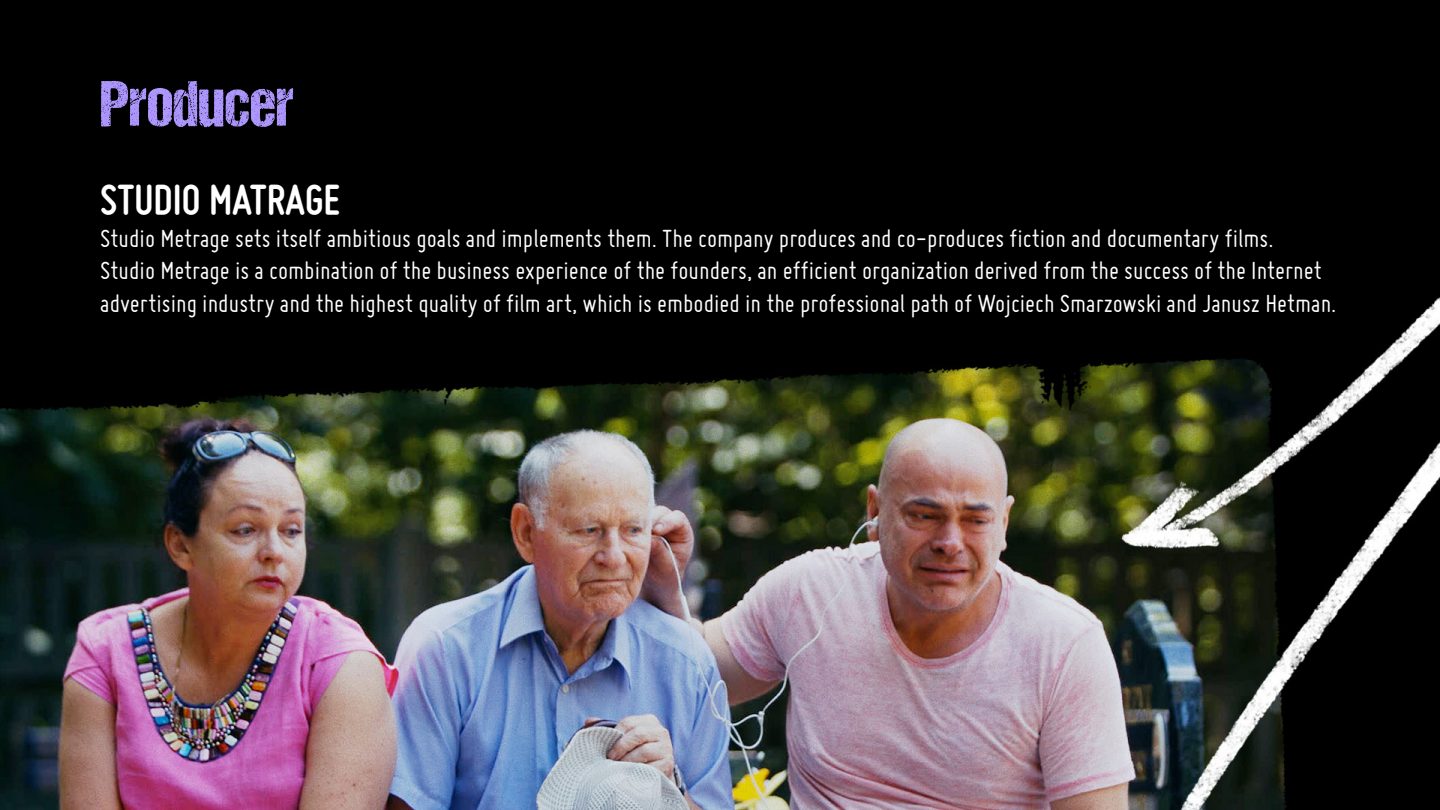
<style>
.page{position:relative;width:1440px;height:810px;background:#fff}
.page>*{position:absolute;margin:0;border:0;box-sizing:border-box;transform-origin:0 0}
.t1{font:65.18px "DCC Ash";color:#ae97ff}
.t2{font:700 45px "Miso";color:#fff}
.t3{font:27px/32.4px "Miso";color:#fff}
</style>
<div class="page">
<img style="left:0;top:0;width:1440px;height:810px">
<h1 class="t1" style="left:100px;top:69px;width:195px">Producer</h1>
<h2 class="t2" style="left:100px;top:175px;width:241px">STUDIO MATRAGE</h2>
<p class="t3" style="left:100px;top:222px;width:1238px">Studio Metrage sets itself ambitious goals and implements them. The company produces and co-produces fiction and documentary films.<br>Studio Metrage is a combination of the business experience of the founders, an efficient organization derived from the success of the Internet advertising industry and the highest quality of film art, which is embodied in the professional path of Wojciech Smarzowski and Janusz Hetman.</p>
</div>
